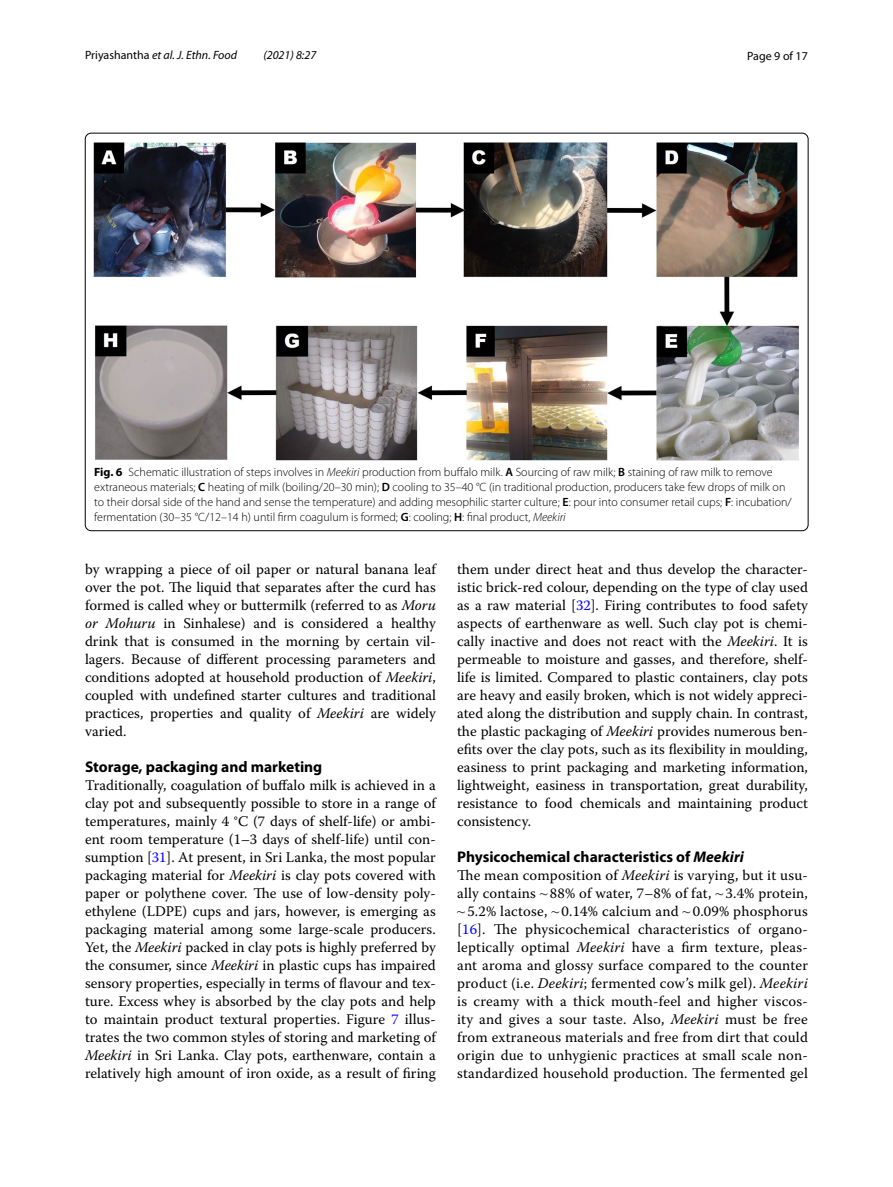
<style>
.page{position:relative;width:893px;height:1187px;background:#fff}
.page>*{position:absolute;margin:0;border:0;box-sizing:border-box;transform-origin:0 0}
.t1{font:700 15.45px "Myriad Pro";color:#000}
.t2{font:14.7px/18px "Warnock Pro";color:#000;text-align:justify}
.t3{font:300 12px/15px "Myriad Pro";color:#000}
.t4{font:italic 12px "Myriad Pro";color:#000}
.t5{font:12px "Myriad Pro";color:#000}
.s1{font-style:normal}
.s2{font-weight:700}
.s3{font-style:italic}
.s4{font-weight:600}
.s5{color:#00f}
.s6{font-family:"Times New Roman"}
</style>
<div class="page">
<img style="left:94px;top:142px;width:706px;height:319px">
<p class="t4" style="left:85px;top:48px;width:154px"><span class="s1">Priyashantha</span> et al. J. Ethn. Food</p>
<p class="t4" style="left:263px;top:48px;width:54px">(2021) 8:27</p>
<p class="t5" style="left:747px;top:48px;width:62px">Page 9 of 17</p>
<p class="t3" style="left:94px;top:465px;width:699px"><span class="s2">Fig. 6</span> Schematic illustration of steps involves in <span class="s3">Meekiri</span> production from buffalo milk. <span class="s4">A</span> Sourcing of raw milk; <span class="s4">B</span> staining of raw milk to remove extraneous materials; <span class="s4">C</span> heating of milk (boiling/20–30 min); <span class="s4">D</span> cooling to 35–40 °C (in traditional production, producers take few drops of milk on to their dorsal side of the hand and sense the temperature) and adding mesophilic starter culture; <span class="s4">E</span>: pour into consumer retail cups; <span class="s4">F</span>: incubation/ fermentation (30–35 °C/12–14 h) until firm coagulum is formed; <span class="s4">G</span>: cooling; <span class="s4">H</span>: final product, <span class="s3">Meekiri</span></p>
<p class="t2" style="left:85px;top:560px;width:352px">by wrapping a piece of oil paper or natural banana leaf over the pot. The liquid that separates after the curd has formed is called whey or buttermilk (referred to as <span class="s3">Moru or Mohuru</span> in Sinhalese) and is considered a healthy drink that is consumed in the morning by certain vil&shy;lagers. Because of different processing parameters and conditions adopted at household production of <span class="s3">Meekiri</span>, coupled with undefined starter cultures and traditional practices, properties and quality of <span class="s3">Meekiri</span> are widely varied.</p>
<p class="t1" style="left:85px;top:757px;width:239px">Storage, packaging and marketing</p>
<p class="t2" style="left:85px;top:776px;width:352px">Traditionally, coagulation of buffalo milk is achieved in a clay pot and subsequently possible to store in a range of temperatures, mainly 4 °C (7 days of shelf-life) or ambi&shy;ent room temperature (1–3 days of shelf-life) until con&shy;sumption [<span class="s5">31</span>]. At present, in Sri Lanka, the most popular packaging material for <span class="s3">Meekiri</span> is clay pots covered with paper or polythene cover. The use of low-density poly&shy;ethylene (LDPE) cups and jars, however, is emerging as packaging material among some large-scale producers.<br>Yet, the <span class="s3">Meekiri</span> packed in clay pots is highly preferred by the consumer, since <span class="s3">Meekiri</span> in plastic cups has impaired sensory properties, especially in terms of flavour and tex&shy;ture. Excess whey is absorbed by the clay pots and help to maintain product textural properties. Figure <span class="s5">7</span> illus&shy;trates the two common styles of storing and marketing of <span class="s3">Meekiri</span> in Sri Lanka. Clay pots, earthenware, contain a relatively high amount of iron oxide, as a result of firing</p>
<p class="t2" style="left:457px;top:560px;width:352px">them under direct heat and thus develop the character&shy;istic brick-red colour, depending on the type of clay used as a raw material [<span class="s5">32</span>]. Firing contributes to food safety aspects of earthenware as well. Such clay pot is chemi&shy;cally inactive and does not react with the <span class="s3">Meekiri</span>. It is permeable to moisture and gasses, and therefore, shelf&shy;life is limited. Compared to plastic containers, clay pots are heavy and easily broken, which is not widely appreci&shy;ated along the distribution and supply chain. In contrast, the plastic packaging of <span class="s3">Meekiri</span> provides numerous ben&shy;efits over the clay pots, such as its flexibility in moulding, easiness to print packaging and marketing information, lightweight, easiness in transportation, great durability, resistance to food chemicals and maintaining product consistency.</p>
<p class="t1" style="left:457px;top:847px;width:288px">Physicochemical characteristics of <span class="s3">Meekiri</span></p>
<p class="t2" style="left:457px;top:866px;width:352px">The mean composition of <span class="s3">Meekiri</span> is varying, but it usu&shy;ally contains <span class="s6">⁓</span> 88% of water, 7–8% of fat, <span class="s6">⁓</span> 3.4% protein, <span class="s6">⁓</span> 5.2% lactose, <span class="s6">⁓</span> 0.14% calcium and <span class="s6">⁓</span> 0.09% phosphorus [<span class="s5">16</span>]. The physicochemical characteristics of organo&shy;leptically optimal <span class="s3">Meekiri</span> have a firm texture, pleas&shy;ant aroma and glossy surface compared to the counter product (i.e. <span class="s3">Deekiri</span>; fermented cow’s milk gel). <span class="s3">Meekiri </span>is creamy with a thick mouth-feel and higher viscos&shy;ity and gives a sour taste. Also, <span class="s3">Meekiri</span> must be free from extraneous materials and free from dirt that could origin due to unhygienic practices at small scale non&shy;standardized household production. The fermented gel</p>
</div>
